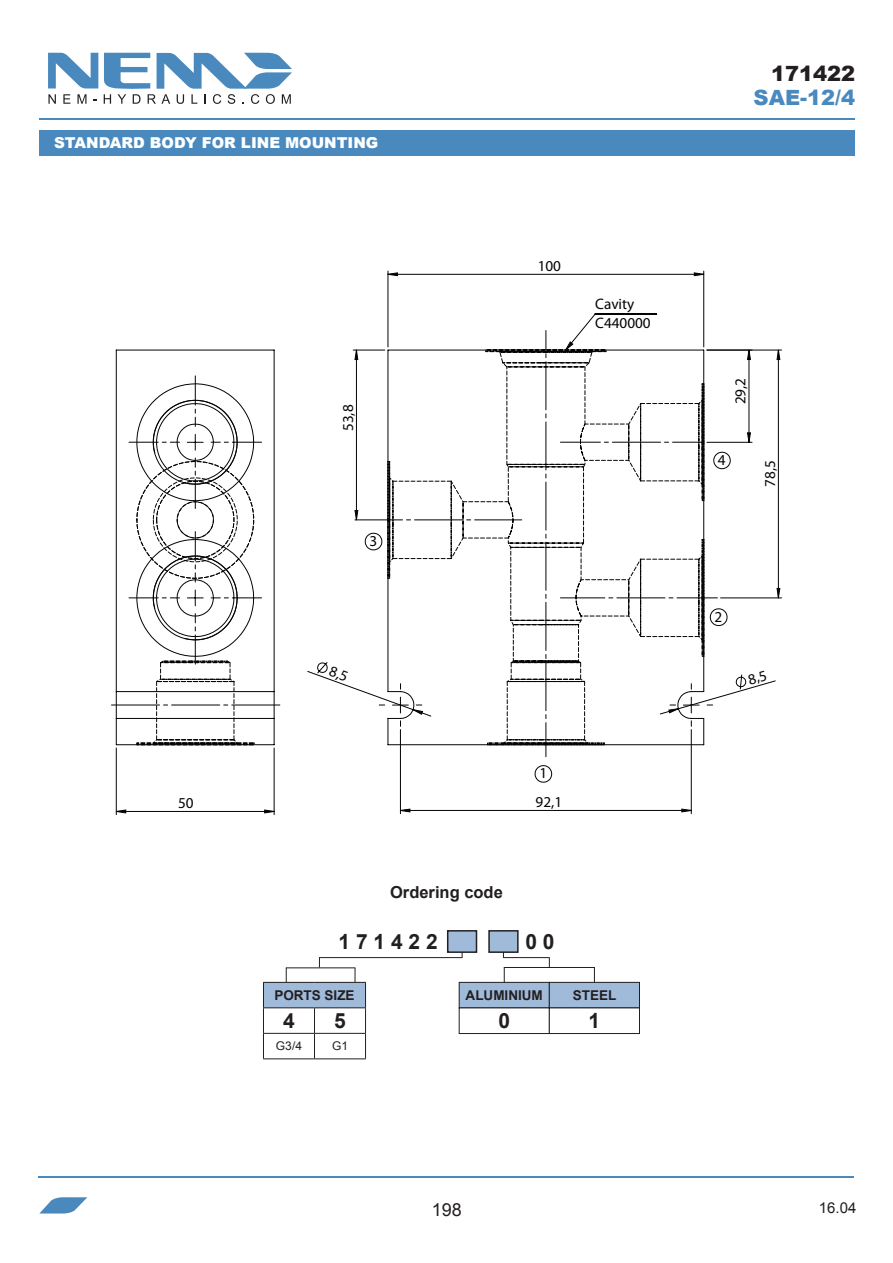
<style>
.page{position:relative;width:893px;height:1263px;background:#fff}
.page>*{position:absolute;margin:0;border:0;box-sizing:border-box;transform-origin:0 0}
.t1{font:700 21px "Arial";color:#231f20}
.t2{font:900 21px "Arial";color:#4a89be}
.t3{font:900 21px "Arial";color:#231f20}
.t4{font:18px "Arial";color:#231f20}
.t5{font:700 16.5px "Arial";color:#231f20}
.t6{font:15.15px/18.8px "Arial";color:#040503}
.t7{font:900 15px "Arial";color:#fff}
.t8{font:15px "Arial";color:#231f20}
.t9{font:700 13.5px "Arial";color:#231f20}
.t10{font:12px "Arial";color:#231f20}
</style>
<div class="page">
<hr style="left:39px;top:1177px;width:815px;height:1px;background:#4a89be">
<hr style="left:39px;top:119px;width:815px;height:1px;background:#4a89be">
<svg style="left:40px;top:1197px;width:47px;height:16px"></svg>
<svg style="left:48px;top:53px;width:50px;height:35px"></svg>
<svg style="left:48px;top:94px;width:8px;height:10px"></svg>
<svg style="left:63px;top:94px;width:7px;height:10px"></svg>
<svg style="left:77px;top:94px;width:9px;height:10px"></svg>
<svg style="left:104px;top:53px;width:188px;height:51px"></svg>
<div style="left:39px;top:131px;width:816px;height:25px;background:#4a89be"></div>
<hr style="left:503px;top:957px;width:47px;height:1px;background:#231f20">
<div style="left:459px;top:982px;width:90px;height:26px;background:#a0bada"></div>
<div style="left:459px;top:982px;width:91px;height:26px;border:1px solid #231f20"></div>
<div style="left:549px;top:982px;width:90px;height:26px;background:#a0bada"></div>
<div style="left:549px;top:982px;width:91px;height:26px;border:1px solid #231f20"></div>
<div style="left:459px;top:1007px;width:91px;height:27px;border:1px solid #231f20"></div>
<div style="left:549px;top:1007px;width:91px;height:27px;border:1px solid #231f20"></div>
<svg style="left:504px;top:968px;width:1px;height:15px"></svg>
<svg style="left:594px;top:968px;width:1px;height:15px"></svg>
<hr style="left:504px;top:967px;width:91px;height:1px;background:#231f20">
<hr style="left:319px;top:957px;width:143px;height:1px;background:#231f20">
<div style="left:448px;top:931px;width:28px;height:21px;background:#a0bada"></div>
<div style="left:447px;top:930px;width:30px;height:23px;border:2px solid #231f20"></div>
<div style="left:489px;top:931px;width:29px;height:21px;background:#a0bada"></div>
<div style="left:488px;top:930px;width:31px;height:23px;border:2px solid #231f20"></div>
<svg style="left:263px;top:957px;width:103px;height:102px"></svg>
<hr style="left:721px;top:598px;width:61px;height:1px;background:#040503">
<hr style="left:707px;top:350px;width:75px;height:1px;background:#040503">
<hr style="left:703px;top:271px;width:1px;height:76px;background:#040503">
<hr style="left:388px;top:271px;width:1px;height:76px;background:#040503">
<hr style="left:400px;top:729px;width:1px;height:85px;background:#040503">
<hr style="left:691px;top:729px;width:1px;height:85px;background:#040503">
<hr style="left:116px;top:748px;width:1px;height:67px;background:#040503">
<hr style="left:274px;top:748px;width:1px;height:67px;background:#040503">
<svg style="left:387px;top:272px;width:317px;height:4px"></svg>
<svg style="left:116px;top:808px;width:576px;height:5px"></svg>
<svg style="left:115px;top:349px;width:160px;height:27px"></svg>
<svg style="left:111px;top:376px;width:170px;height:369px"></svg>
<svg style="left:307px;top:313px;width:473px;height:444px"></svg>
<h1 class="t3" style="left:771px;top:58px;width:86px">171422</h1>
<p class="t7" style="left:54px;top:132px;width:326px">STANDARD BODY FOR LINE MOUNTING</p>
<p class="t6" style="left:338px;top:431px;width:28px;rotate:-90deg">53,8</p>
<p class="t6" style="left:369px;top:531px;width:9px">3</p>
<p class="t6" style="left:538px;top:256px;width:25px">100</p>
<p class="t6" style="left:595px;top:295px;width:57px">Cavity<br>C440000</p>
<p class="t6" style="left:178px;top:793px;width:17px">50</p>
<p class="t6" style="left:539px;top:764px;width:9px">1</p>
<p class="t5" style="left:390px;top:881px;width:114px">Ordering code</p>
<p class="t6" style="left:536px;top:792px;width:28px">92,1</p>
<h1 class="t1" style="left:338px;top:928px;width:101px">1 7 1 4 2 2</h1>
<h1 class="t1" style="left:525px;top:928px;width:31px">0 0</h1>
<p class="t9" style="left:274px;top:986px;width:82px">PORTS SIZE</p>
<h1 class="t1" style="left:283px;top:1007px;width:13px">4</h1>
<h1 class="t1" style="left:334px;top:1007px;width:13px">5</h1>
<p class="t10" style="left:276px;top:1038px;width:28px">G3/4</p>
<p class="t10" style="left:332px;top:1038px;width:18px">G1</p>
<p class="t9" style="left:466px;top:986px;width:79px">ALUMINIUM</p>
<p class="t9" style="left:573px;top:986px;width:45px">STEEL</p>
<h1 class="t1" style="left:498px;top:1007px;width:13px">0</h1>
<h1 class="t1" style="left:589px;top:1007px;width:13px">1</h1>
<h1 class="t2" style="left:754px;top:83px;width:103px">SAE-12/4</h1>
<p class="t6" style="left:731px;top:404px;width:28px;rotate:-90deg">29,2</p>
<p class="t6" style="left:718px;top:450px;width:9px">4</p>
<p class="t6" style="left:760px;top:487px;width:28px;rotate:-90deg">78,5</p>
<p class="t6" style="left:715px;top:607px;width:9px">2</p>
<p class="t4" style="left:432px;top:1197px;width:32px">198</p>
<p class="t8" style="left:819px;top:1198px;width:39px">16.04</p>
</div>
